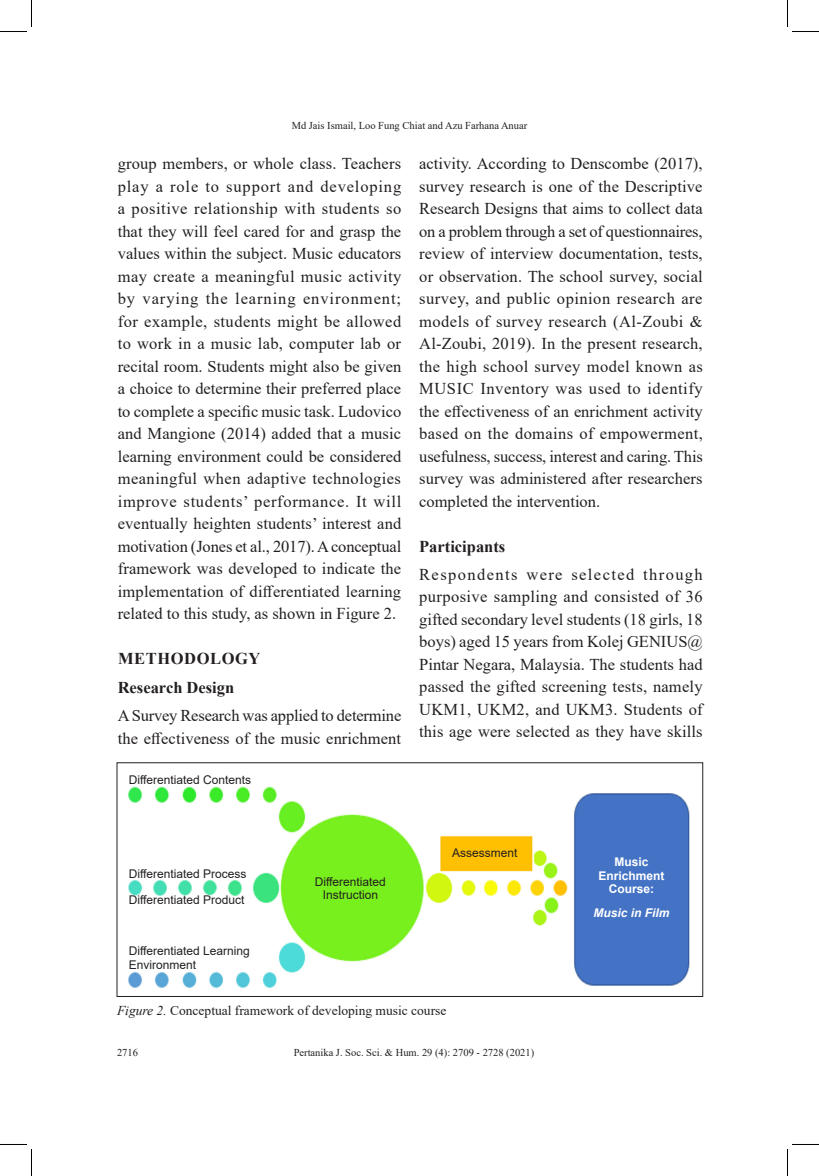
<style>
.page{position:relative;width:819px;height:1176px;background:#fff}
.page>*{position:absolute;margin:0;border:0;box-sizing:border-box;transform-origin:0 0}
.Only_Para_body_text{font:16.5px/22.5px "Times New Roman";letter-spacing:.005em;color:#231f20;text-align:justify}
.Subhead_2{font:700 16.5px "Times New Roman";color:#231f20}
.Subhead{font:700 16.5px "Times New Roman";letter-spacing:.035em;color:#231f20}
.Body_Text{font:13.5px "Times New Roman";color:#231f20}
.Subhead_3{font:12px/13.5px "Arial";color:#231f20}
.Subhead_3-2{font:700 12px/13.5px "Arial";color:#fff;text-align:center}
.Subhead_3-3{font:italic 700 12px "Arial";color:#fff}
.t1{font:10.5px "Times New Roman";color:#231f20}
.s1{font-style:italic}
</style>
<div class="page">
<img style="left:128px;top:787px;width:562px;height:201px">
<div style="left:117px;top:762px;width:586px;height:234px;border:1px solid #231f20"></div>
<svg style="left:0;top:0;width:32px;height:32px"></svg>
<svg style="left:0;top:1144px;width:32px;height:31px"></svg>
<svg style="left:787px;top:0;width:32px;height:32px"></svg>
<svg style="left:787px;top:1144px;width:32px;height:31px"></svg>
<p class="t1" style="left:292px;top:118px;width:237px">Md Jais Ismail, Loo Fung Chiat and Azu Farhana Anuar</p>
<p class="Only_Para_body_text" style="left:118px;top:152px;width:285px">group members, or whole class. Teachers play a role to support and developing a positive relationship with students so that they will feel cared for and grasp the values within the subject. Music educators may create a meaningful music activity by varying the learning environment; for example, students might be allowed to work in a music lab, computer lab or recital room. Students might also be given a choice to determine their preferred place to complete a specific music task. Ludovico and Mangione (2014) added that a music learning environment could be considered meaningful when adaptive technologies improve students’ performance. It will eventually heighten students’ interest and motivation (Jones et al., 2017). A conceptual framework was developed to indicate the implementation of differentiated learning related to this study, as shown in Figure 2.</p>
<p class="Subhead" style="left:118px;top:647px;width:144px">METHODOLOGY</p>
<p class="Subhead_2" style="left:118px;top:675px;width:118px">Research Design</p>
<p class="Only_Para_body_text" style="left:118px;top:703px;width:285px">A Survey Research was applied to determine the effectiveness of the music enrichment</p>
<p class="Only_Para_body_text" style="left:419px;top:152px;width:285px">activity. According to Denscombe (2017), survey research is one of the Descriptive Research Designs that aims to collect data on a problem through a set of questionnaires, review of interview documentation, tests, or observation. The school survey, social survey, and public opinion research are models of survey research (Al-Zoubi &amp; Al-Zoubi, 2019). In the present research, the high school survey model known as MUSIC Inventory was used to identify the effectiveness of an enrichment activity based on the domains of empowerment, usefulness, success, interest and caring. This survey was administered after researchers completed the intervention.</p>
<p class="Subhead_2" style="left:419px;top:534px;width:88px">Participants</p>
<p class="Only_Para_body_text" style="left:419px;top:562px;width:285px">Respondents were selected through purposive sampling and consisted of 36 gifted secondary level students (18 girls, 18 boys) aged 15 years from Kolej GENIUS@ Pintar Negara, Malaysia. The students had passed the gifted screening tests, namely UKM1, UKM2, and UKM3. Students of this age were selected as they have skills</p>
<p class="Subhead_3" style="left:129px;top:772px;width:124px">Differentiated Contents</p>
<p class="Subhead_3" style="left:129px;top:867px;width:119px">Differentiated Process</p>
<p class="Subhead_3" style="left:129px;top:893px;width:117px">Differentiated Product</p>
<p class="Subhead_3" style="left:129px;top:944px;width:123px">Differentiated Learning<br>Environment</p>
<p class="Subhead_3" style="left:315px;top:874px;width:73px;text-align:center">Differentiated<br>Instruction</p>
<p class="Subhead_3" style="left:452px;top:845px;width:67px">Assessment</p>
<p class="Body_Text" style="left:117px;top:1000px;width:331px"><span class="s1">Figure 2.</span> Conceptual framework of developing music course</p>
<p class="t1" style="left:117px;top:1045px;width:22px">2716</p>
<p class="t1" style="left:294px;top:1045px;width:242px">Pertanika J. Soc. Sci. &amp; Hum. 29 (4): 2709 - 2728 (2021)</p>
<p class="Subhead_3-2" style="left:599px;top:855px;width:68px">Music<br>Enrichment<br>Course:</p>
<p class="Subhead_3-3" style="left:594px;top:905px;width:78px">Music in Film</p>
</div>
